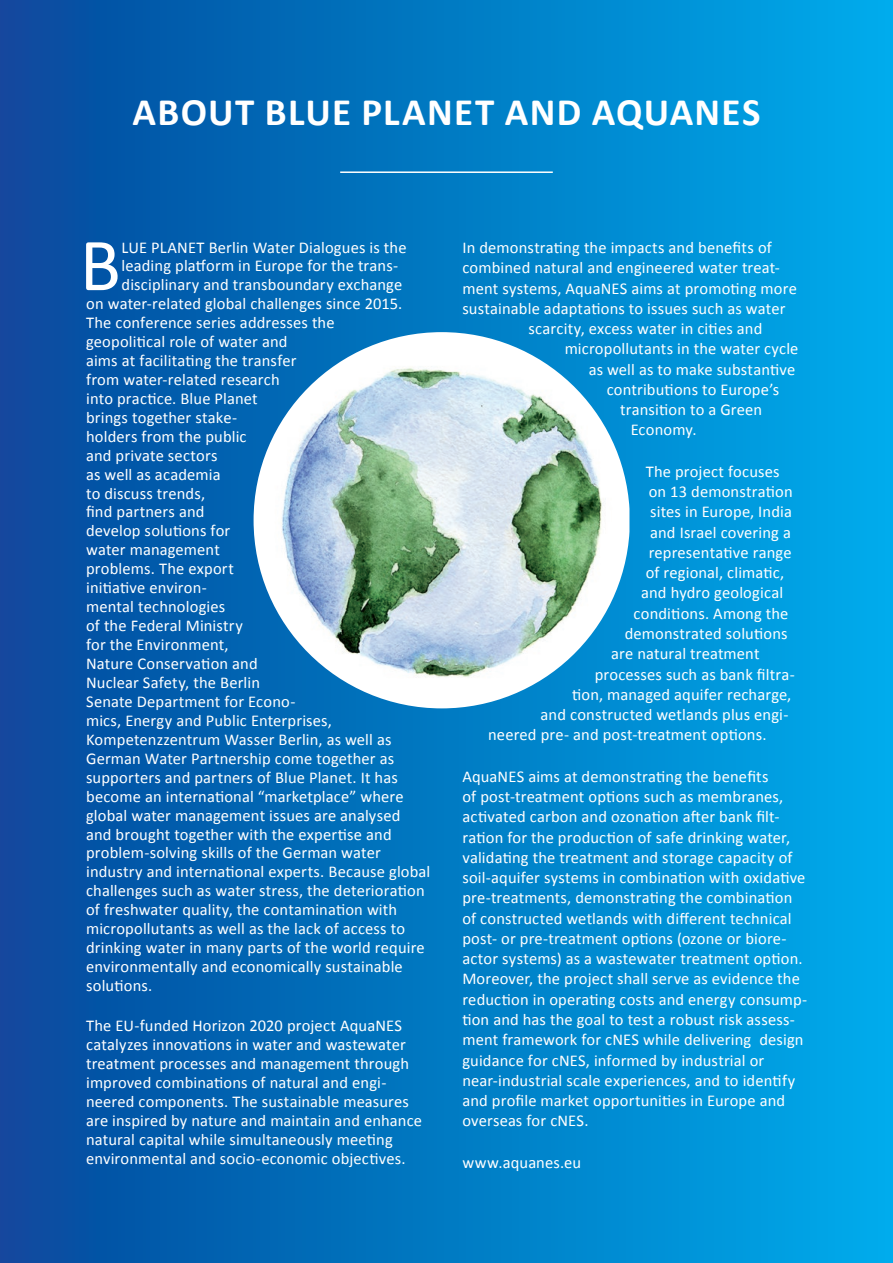
<style>
.page{position:relative;width:893px;height:1263px;background:#fff}
.page>*{position:absolute;margin:0;border:0;box-sizing:border-box;transform-origin:0 0}
.t1{font:75.6px "Calibri";color:#fff}
.t2{font:700 39px "Calibri";letter-spacing:.035em;color:#fff}
.t3{font:16.5px/20.2px "Calibri";letter-spacing:.01em;color:#fff}
</style>
<div class="page">
<div style="left:0;top:0;width:893px;height:1263px;background:linear-gradient(to right,#06489c,#00aceb)"></div>
<img style="left:254px;top:332px;width:375px;height:376px;border-radius:185px">
<hr style="left:340px;top:171px;width:213px;height:2px;background:#fff">
<h2 class="t2" style="left:133px;top:87px;width:629px">ABOUT BLUE PLANET AND AQUANES</h2>
<h1 class="t1" style="left:80px;top:217px;width:43px">B</h1>
<p class="t3" style="left:122px;top:237px;width:286px">LUE PLANET Berlin Water Dialogues is the</p>
<p class="t3" style="left:122px;top:256px;width:278px">leading platform in Europe for the trans-</p>
<p class="t3" style="left:122px;top:275px;width:282px">disciplinary and transboundary exchange</p>
<p class="t3" style="left:86px;top:293px;width:318px">on water-related global challenges since 2015.</p>
<p class="t3" style="left:86px;top:312px;width:250px">The conference series addresses the</p>
<p class="t3" style="left:86px;top:331px;width:203px">geopolitical role of water and</p>
<p class="t3" style="left:86px;top:350px;width:212px">aims at facilitating the transfer</p>
<p class="t3" style="left:86px;top:369px;width:195px">from water-related research</p>
<p class="t3" style="left:86px;top:388px;width:173px">into practice. Blue Planet</p>
<p class="t3" style="left:86px;top:407px;width:152px">brings together stake-</p>
<p class="t3" style="left:86px;top:426px;width:162px">holders from the public</p>
<p class="t3" style="left:86px;top:445px;width:133px">and private sectors</p>
<p class="t3" style="left:86px;top:464px;width:136px">as well as academia</p>
<p class="t3" style="left:86px;top:483px;width:121px">to discuss trends,</p>
<p class="t3" style="left:86px;top:502px;width:120px">find partners and</p>
<p class="t3" style="left:86px;top:521px;width:146px">develop solutions for</p>
<p class="t3" style="left:86px;top:540px;width:135px">water management</p>
<p class="t3" style="left:86px;top:559px;width:149px">problems. The export</p>
<p class="t3" style="left:86px;top:578px;width:122px">initiative environ-</p>
<p class="t3" style="left:86px;top:597px;width:141px">mental technologies</p>
<p class="t3" style="left:86px;top:616px;width:158px">of the Federal Ministry</p>
<p class="t3" style="left:86px;top:634px;width:144px">for the Environment,</p>
<p class="t3" style="left:86px;top:653px;width:173px">Nature Conservation and</p>
<p class="t3" style="left:86px;top:672px;width:175px">Nuclear Safety, the Berlin</p>
<p class="t3" style="left:86px;top:691px;width:211px">Senate Department for Econo-</p>
<p class="t3" style="left:86px;top:710px;width:247px">mics, Energy and Public Enterprises,</p>
<p class="t3" style="left:86px;top:729px;width:307px">Kompetenzzentrum Wasser Berlin, as well as</p>
<p class="t3" style="left:86px;top:748px;width:310px">German Water Partnership come together as</p>
<p class="t3" style="left:86px;top:767px;width:313px">supporters and partners of Blue Planet. It has</p>
<p class="t3" style="left:86px;top:786px;width:319px">become an international “marketplace” where</p>
<p class="t3" style="left:86px;top:805px;width:316px">global water management issues are analysed</p>
<p class="t3" style="left:86px;top:824px;width:307px">and brought together with the expertise and</p>
<p class="t3" style="left:86px;top:843px;width:296px">problem-solving skills of the German water</p>
<p class="t3" style="left:86px;top:862px;width:346px">industry and international experts. Because global</p>
<p class="t3" style="left:86px;top:881px;width:340px">challenges such as water stress, the deterioration</p>
<p class="t3" style="left:86px;top:900px;width:313px">of freshwater quality, the contamination with</p>
<p class="t3" style="left:86px;top:919px;width:320px">micropollutants as well as the lack of access to</p>
<p class="t3" style="left:86px;top:938px;width:340px">drinking water in many parts of the world require</p>
<p class="t3" style="left:86px;top:956px;width:318px">environmentally and economically sustainable</p>
<p class="t3" style="left:86px;top:975px;width:68px">solutions.</p>
<p class="t3" style="left:86px;top:1016px;width:337px;line-height:18.9px">The EU-funded Horizon 2020 project AquaNES catalyzes innovations in water and wastewater treatment processes and management through improved combinations of natural and engi&shy;neered components. The sustainable measures are inspired by nature and maintain and enhance natural capital while simultaneously meeting environmental and socio-economic objectives.</p>
<p class="t3" style="left:462px;top:237px;width:311px">In demonstrating the impacts and benefits of</p>
<p class="t3" style="left:462px;top:258px;width:319px">combined natural and engineered water treat-</p>
<p class="t3" style="left:462px;top:278px;width:336px">ment systems, AquaNES aims at promoting more</p>
<p class="t3" style="left:462px;top:298px;width:325px">sustainable adaptations to issues such as water</p>
<p class="t3" style="left:529px;top:318px;width:235px">scarcity, excess water in cities and</p>
<p class="t3" style="left:565px;top:339px;width:235px">micropollutants in the water cycle</p>
<p class="t3" style="left:589px;top:359px;width:208px">as well as to make substantive</p>
<p class="t3" style="left:607px;top:379px;width:174px">contributions to Europe’s</p>
<p class="t3" style="left:620px;top:400px;width:144px">transition to a Green</p>
<p class="t3" style="left:631px;top:420px;width:67px">Economy.</p>
<p class="t3" style="left:646px;top:461px;width:135px">The project focuses</p>
<p class="t3" style="left:649px;top:482px;width:146px">on 13 demonstration</p>
<p class="t3" style="left:650px;top:502px;width:143px">sites in Europe, India</p>
<p class="t3" style="left:650px;top:522px;width:142px">and Israel covering a</p>
<p class="t3" style="left:649px;top:542px;width:144px">representative range</p>
<p class="t3" style="left:646px;top:563px;width:140px">of regional, climatic,</p>
<p class="t3" style="left:641px;top:583px;width:143px">and hydro geological</p>
<p class="t3" style="left:634px;top:603px;width:156px">conditions. Among the</p>
<p class="t3" style="left:625px;top:623px;width:165px">demonstrated solutions</p>
<p class="t3" style="left:611px;top:644px;width:150px">are natural treatment</p>
<p class="t3" style="left:595px;top:664px;width:202px">processes such as bank filtra-</p>
<p class="t3" style="left:572px;top:684px;width:221px">tion, managed aquifer recharge,</p>
<p class="t3" style="left:541px;top:704px;width:249px">and constructed wetlands plus engi-</p>
<p class="t3" style="left:488px;top:725px;width:280px">neered pre- and post-treatment options.</p>
<p class="t3" style="left:462px;top:766px;width:346px">AquaNES aims at demonstrating the benefits<br>of post-treatment options such as membranes, activated carbon and ozonation after bank filt&shy;ration for the production of safe drinking water, validating the treatment and storage capacity of soil-aquifer systems in combination with oxidative pre-treatments, demonstrating the combination of constructed wetlands with different technical post- or pre-treatment options (ozone or biore&shy;actor systems) as a wastewater treatment option.<br>Moreover, the project shall serve as evidence the reduction in operating costs and energy consump&shy;tion and has the goal to test a robust risk assess&shy;ment framework for cNES while delivering design guidance for cNES, informed by industrial or near-industrial scale experiences, and to identify and profile market opportunities in Europe and overseas for cNES.</p>
<p class="t3" style="left:462px;top:1152px;width:120px">www.aquanes.eu</p>
</div>
